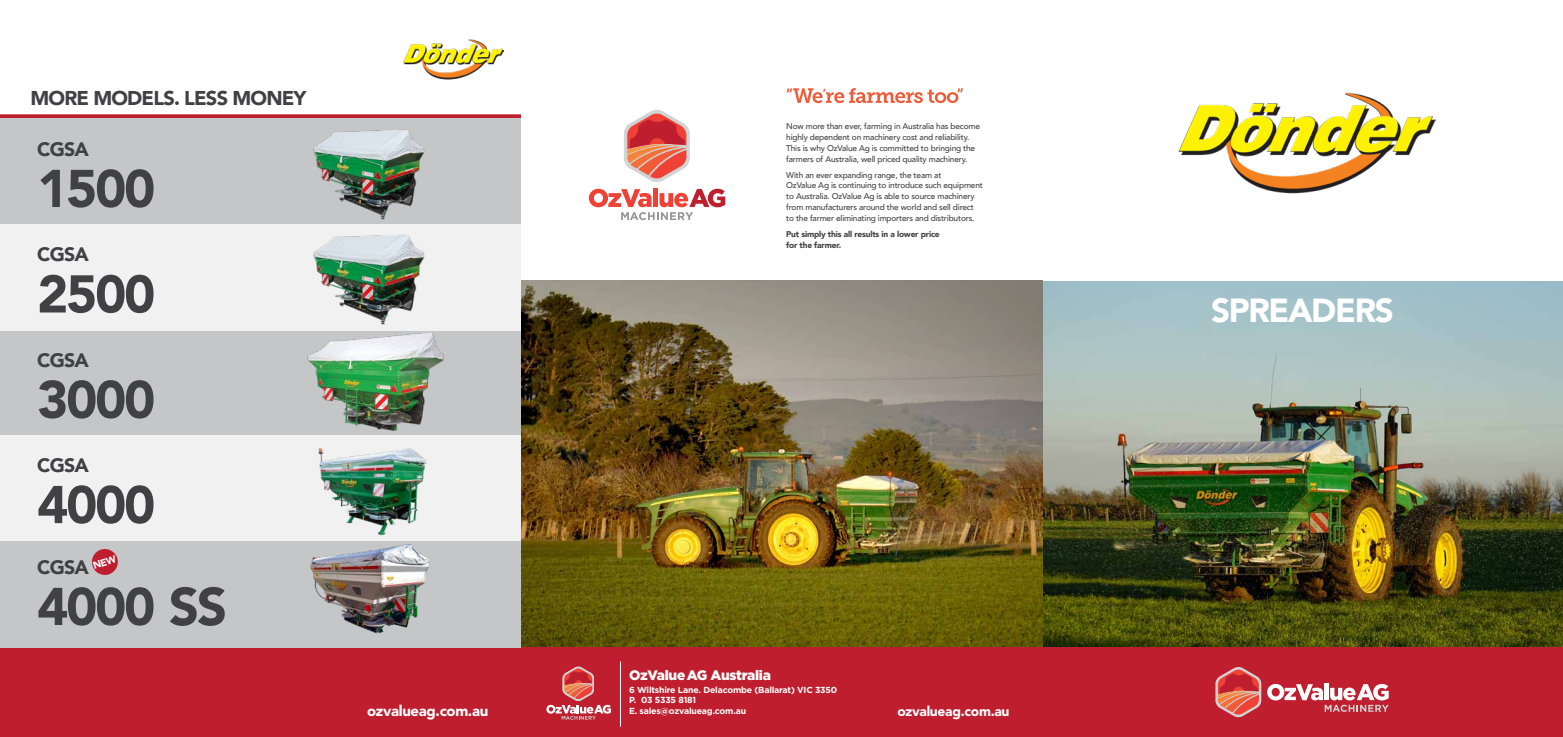
<style>
.page{position:relative;width:1563px;height:737px;background:#fff}
.page>*{position:absolute;margin:0;border:0;box-sizing:border-box;transform-origin:0 0}
.t1{font:900 52.5px "Avenir";letter-spacing:-.04em;color:#414042}
.t2{font:900 33.16px "Avenir LT Std";letter-spacing:-.04em;color:#fff}
.t3{font:900 19.95px "Avenir";letter-spacing:-.04em;color:#414042}
.t4{font:900 19.43px "Avenir";letter-spacing:-.04em;color:#414042}
.t5{font:900 14.88px "Avenir LT Std";letter-spacing:-.02em;color:#fff}
.t6{font:900 13.74px "Gotham";letter-spacing:-.02em;color:#fff}
.t7{font:900 13.74px "Avenir LT Std";letter-spacing:-.02em;color:#fff}
.t8{font:700 8.75px/10.5px "Gotham";letter-spacing:-.02em;color:#fff}
.t9{font:500 8.31px/10.9px "Avenir";letter-spacing:-.02em;color:#414042}
.t10{font:900 8.31px/10.9px "Avenir";letter-spacing:-.02em;color:#414042}
</style>
<div class="page">
<img style="left:521px;top:281px;width:1042px;height:366px">
<img style="left:1178px;top:92px;width:257px;height:102px">
<svg style="left:0;top:114px;width:521px;height:4px;fill:#be1e2d"></svg>
<div style="left:0;top:647px;width:1563px;height:90px;background:#be1e2d"></div>
<div style="left:0;top:118px;width:521px;height:106px;background:#c4c6c8"></div>
<div style="left:0;top:330px;width:521px;height:106px;background:#c4c6c8"></div>
<div style="left:0;top:224px;width:521px;height:106px;background:#f1f1f2"></div>
<div style="left:0;top:436px;width:521px;height:106px;background:#f1f1f2"></div>
<div style="left:0;top:541px;width:521px;height:106px;background:#c4c6c8"></div>
<img style="left:313px;top:130px;width:112px;height:90px">
<img style="left:313px;top:234px;width:112px;height:91px">
<img style="left:307px;top:334px;width:137px;height:96px">
<img style="left:318px;top:448px;width:109px;height:88px">
<img style="left:310px;top:544px;width:120px;height:90px">
<img style="left:403px;top:39px;width:101px;height:41px">
<hr style="left:620px;top:661px;width:1px;height:65px;background:#fff">
<svg style="left:624px;top:110px;width:66px;height:72px"></svg>
<div style="left:653px;top:188px;width:5px;height:19px;background:#ef4136"></div>
<svg style="left:589px;top:189px;width:136px;height:31px"></svg>
<svg style="left:786px;top:88px;width:177px;height:15px"></svg>
<svg style="left:546px;top:666px;width:65px;height:53px"></svg>
<svg style="left:1215px;top:667px;width:46px;height:50px"></svg>
<hr style="left:1324px;top:683px;width:4px;height:17px;background:#fff">
<svg style="left:1267px;top:684px;width:121px;height:28px"></svg>
<svg style="left:91px;top:549px;width:27px;height:26px"></svg>
<h3 class="t3" style="left:30px;top:81px;width:278px">MORE MODELS. LESS MONEY</h3>
<h3 class="t4" style="left:37px;top:132px;width:53px">CGSA</h3>
<h1 class="t1" style="left:37px;top:144px;width:120px">1500</h1>
<h3 class="t4" style="left:37px;top:238px;width:53px">CGSA</h3>
<h1 class="t1" style="left:37px;top:249px;width:120px">2500</h1>
<h3 class="t4" style="left:37px;top:343px;width:53px">CGSA</h3>
<h1 class="t1" style="left:37px;top:355px;width:120px">3000</h1>
<h3 class="t4" style="left:37px;top:448px;width:53px">CGSA</h3>
<h1 class="t1" style="left:37px;top:460px;width:120px">4000</h1>
<h3 class="t4" style="left:37px;top:550px;width:53px">CGSA</h3>
<h1 class="t1" style="left:37px;top:561px;width:191px">4000 SS</h1>
<h3 class="t5" style="left:367px;top:702px;width:123px">ozvalueag.com.au</h3>
<p class="t9" style="left:786px;top:120px;width:195px">Now more than ever, farming in Australia has become highly dependent on machinery cost and reliability.<br>This is why OzValue Ag is committed to bringing the farmers of Australia, well priced quality machinery.</p>
<p class="t9" style="left:786px;top:169px;width:198px">With an ever expanding range, the team at<br>OzValue Ag is continuing to introduce such equipment to Australia. OzValue Ag is able to source machinery from manufacturers around the world and sell direct to the farmer eliminating importers and distributors.</p>
<p class="t10" style="left:786px;top:229px;width:155px">Put simply this all results in a lower price for the farmer.</p>
<h3 class="t6" style="left:629px;top:665px;width:144px">OzValueAG Australia</h3>
<p class="t8" style="left:629px;top:684px;width:210px">6 Wiltshire Lane. Delacombe (Ballarat) VIC 3350<br>P. 03 5335 8181<br>E. sales@ozvalueag.com.au</p>
<h3 class="t7" style="left:897px;top:702px;width:114px">ozvalueag.com.au</h3>
<h2 class="t2" style="left:1211px;top:290px;width:184px">SPREADERS</h2>
</div>
